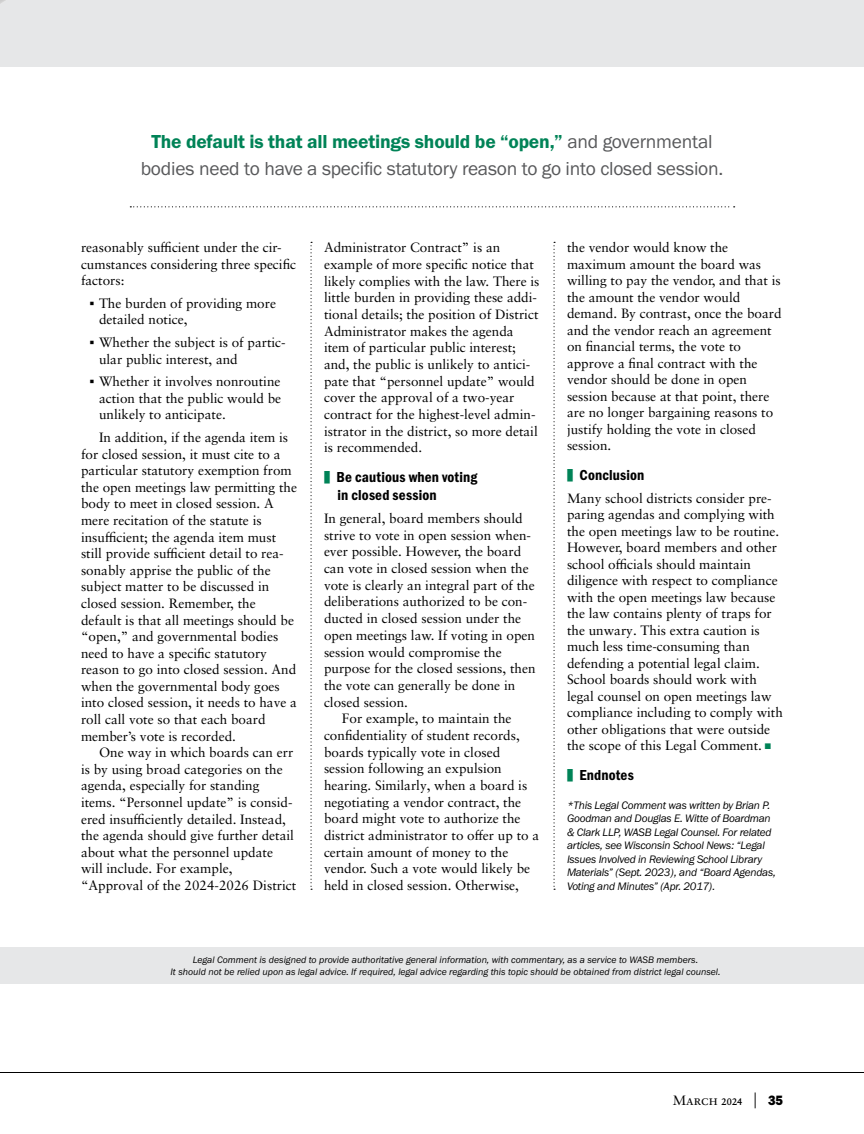
<style>
.page{position:relative;width:864px;height:1134px;background:#fff}
.page>*{position:absolute;margin:0;border:0;box-sizing:border-box;transform-origin:0 0}
.t1{font:19.5px "Franklin Gothic URW Boo";letter-spacing:-.01em;color:#58595b}
.t2{font:19.5px "Franklin Gothic URW Dem";letter-spacing:-.01em;color:#008357}
.t3{font:15px/18.1px "Franklin Gothic URW Con Dem";letter-spacing:.01em;color:#000}
.t4{font:13.5px/16.6px "Sabon LT Pro";color:#000}
.t5{font:11.25px/13.5px "Franklin Gothic URW Boo Ita";letter-spacing:-.02em;color:#000}
.t6{font:9.75px/12px "Franklin Gothic URW Boo Ita";color:#000;text-align:center}
.s1{font-family:"Franklin Gothic URW Boo";color:#58595b}
.s2{font-family:"Universal Std Newswith Comm Pi"}
.s3{color:#008357}
.s4{font-family:"Universal Std Newswith Comm Pi";font-size:11.25px;color:#008357}
.s5{font-size:20.25px}
.s6{font-family:"Franklin Gothic URW Hea";font-size:14.1px}
</style>
<div class="page">
<div style="left:0;top:0;width:864px;height:68px;background:#e6e7e8"></div>
<svg style="left:130px;top:206px;width:605px;height:1px"></svg>
<div style="left:0;top:947px;width:864px;height:37px;background:#e6e7e8"></div>
<svg style="left:554px;top:242px;width:1px;height:648px"></svg>
<svg style="left:310px;top:242px;width:2px;height:648px"></svg>
<hr style="left:0;top:1072px;width:864px;height:1px;background:#000">
<svg style="left:0;top:0;width:5px;height:4px"></svg>
<h1 class="t2" style="left:151px;top:129px;width:563px">The default is that all meetings should be “open,” <span class="s1">and governmental</span></h1>
<h1 class="t1" style="left:141px;top:156px;width:584px">bodies need to have a specific statutory reason to go into closed session.</h1>
<p class="t4" style="left:81px;top:239px;width:217px">reasonably sufficient under the cir&shy;cumstances considering three specific factors:</p>
<p class="t4" style="left:99px;top:295px;width:179px;text-indent:-9px"><span class="s2">▪</span> The burden of providing more detailed notice,</p>
<p class="t4" style="left:99px;top:334px;width:188px;text-indent:-9px"><span class="s2">▪</span> Whether the subject is of partic&shy;ular public interest, and</p>
<p class="t4" style="left:99px;top:373px;width:184px;text-align:justify;text-indent:-9px"><span class="s2">▪</span> Whether it involves nonroutine action that the public would be unlikely to anticipate.</p>
<p class="t4" style="left:81px;top:429px;width:217px;text-indent:18px">In addition, if the agenda item is for closed session, it must cite to a particular statutory exemption from the open meetings law permitting the body to meet in closed session. A mere recitation of the statute is insufficient; the agenda item must still provide sufficient detail to rea&shy;sonably apprise the public of the subject matter to be discussed in closed session. Remember, the default is that all meetings should be “open,” and governmental bodies need to have a specific statutory reason to go into closed session. And when the governmental body goes into closed session, it needs to have a roll call vote so that each board member’s vote is recorded.</p>
<p class="t4" style="left:81px;top:744px;width:217px;text-indent:18px">One way in which boards can err is by using broad categories on the agenda, especially for standing items. “Personnel update” is consid&shy;ered insufficiently detailed. Instead, the agenda should give further detail about what the personnel update will include. For example, “Approval of the 2024-2026 District</p>
<p class="t4" style="left:324px;top:239px;width:217px">Administrator Contract” is an example of more specific notice that likely complies with the law. There is little burden in providing these addi&shy;tional details; the position of District Administrator makes the agenda item of particular public interest; and, the public is unlikely to antici&shy;pate that “personnel update” would cover the approval of a two-year contract for the highest-level admin&shy;istrator in the district, so more detail is recommended.</p>
<p class="t3" style="left:338px;top:468px;width:141px;text-indent:-19px"><span class="s3">|</span>Be cautious when voting in closed session</p>
<p class="t4" style="left:324px;top:510px;width:200px">In general, board members should</p>
<p class="t4" style="left:324px;top:526px;width:209px">strive to vote in open session when-</p>
<p class="t4" style="left:324px;top:543px;width:199px">ever possible. However, the board</p>
<p class="t4" style="left:324px;top:560px;width:206px">can vote in closed session when the</p>
<p class="t4" style="left:324px;top:576px;width:212px">vote is clearly an integral part of the</p>
<p class="t4" style="left:324px;top:593px;width:205px">deliberations authorized to be con-</p>
<p class="t4" style="left:324px;top:610px;width:199px">ducted in closed session under the</p>
<p class="t4" style="left:324px;top:626px;width:213px">open meetings law. If voting in open</p>
<p class="t4" style="left:324px;top:643px;width:179px">session would compromise the</p>
<p class="t4" style="left:324px;top:660px;width:213px">purpose for the closed sessions, then</p>
<p class="t4" style="left:324px;top:676px;width:193px">the vote can generally be done in</p>
<p class="t4" style="left:324px;top:693px;width:86px">closed session.</p>
<p class="t4" style="left:342px;top:710px;width:171px">For example, to maintain the</p>
<p class="t4" style="left:324px;top:726px;width:197px">confidentiality of student records,</p>
<p class="t4" style="left:324px;top:743px;width:178px">boards typically vote in closed</p>
<p class="t4" style="left:324px;top:760px;width:179px">session following an expulsion</p>
<p class="t4" style="left:324px;top:777px;width:205px">hearing. Similarly, when a board is</p>
<p class="t4" style="left:324px;top:793px;width:199px">negotiating a vendor contract, the</p>
<p class="t4" style="left:324px;top:810px;width:198px">board might vote to authorize the</p>
<p class="t4" style="left:324px;top:827px;width:217px">district administrator to offer up to a</p>
<p class="t4" style="left:324px;top:843px;width:186px">certain amount of money to the</p>
<p class="t4" style="left:324px;top:860px;width:208px">vendor. Such a vote would likely be</p>
<p class="t4" style="left:324px;top:877px;width:197px">held in closed session. Otherwise,</p>
<p class="t4" style="left:567px;top:239px;width:216px">the vendor would know the maximum amount the board was willing to pay the vendor, and that is the amount the vendor would demand. By contrast, once the board and the vendor reach an agreement on financial terms, the vote to approve a final contract with the vendor should be done in open session because at that point, there are no longer bargaining reasons to justify holding the vote in closed session.</p>
<p class="t3" style="left:561px;top:465px;width:85px"><span class="s3">|</span>Conclusion</p>
<p class="t4" style="left:567px;top:489px;width:217px">Many school districts consider pre&shy;paring agendas and complying with the open meetings law to be routine.<br>However, board members and other school officials should maintain diligence with respect to compliance with the open meetings law because the law contains plenty of traps for the unwary. This extra caution is much less time-consuming than defending a potential legal claim.<br>School boards should work with legal counsel on open meetings law compliance including to comply with other obligations that were outside the scope of this Legal Comment. <span class="s4">◾</span></p>
<p class="t3" style="left:561px;top:766px;width:74px"><span class="s3">|</span>Endnotes</p>
<p class="t5" style="left:567px;top:798px;width:210px">*This Legal Comment was written by Brian P.<br>Goodman and Douglas E. Witte of Boardman &amp; Clark LLP, WASB Legal Counsel. For related articles, see Wisconsin School News: “Legal Issues Involved in Reviewing School Library Materials” (Sept. 2023), and “Board Agendas, Voting and Minutes” (Apr. 2017).</p>
<p class="t6" style="left:171px;top:953px;width:551px">Legal Comment is designed to provide authoritative general information, with commentary, as a service to WASB members.<br>It should not be relied upon as legal advice. If required, legal advice regarding this topic should be obtained from district legal counsel.</p>
<p class="t4" style="left:673px;top:1092px;width:112px">March 2024 <span class="s5">|</span> <span class="s6">35</span></p>
</div>
